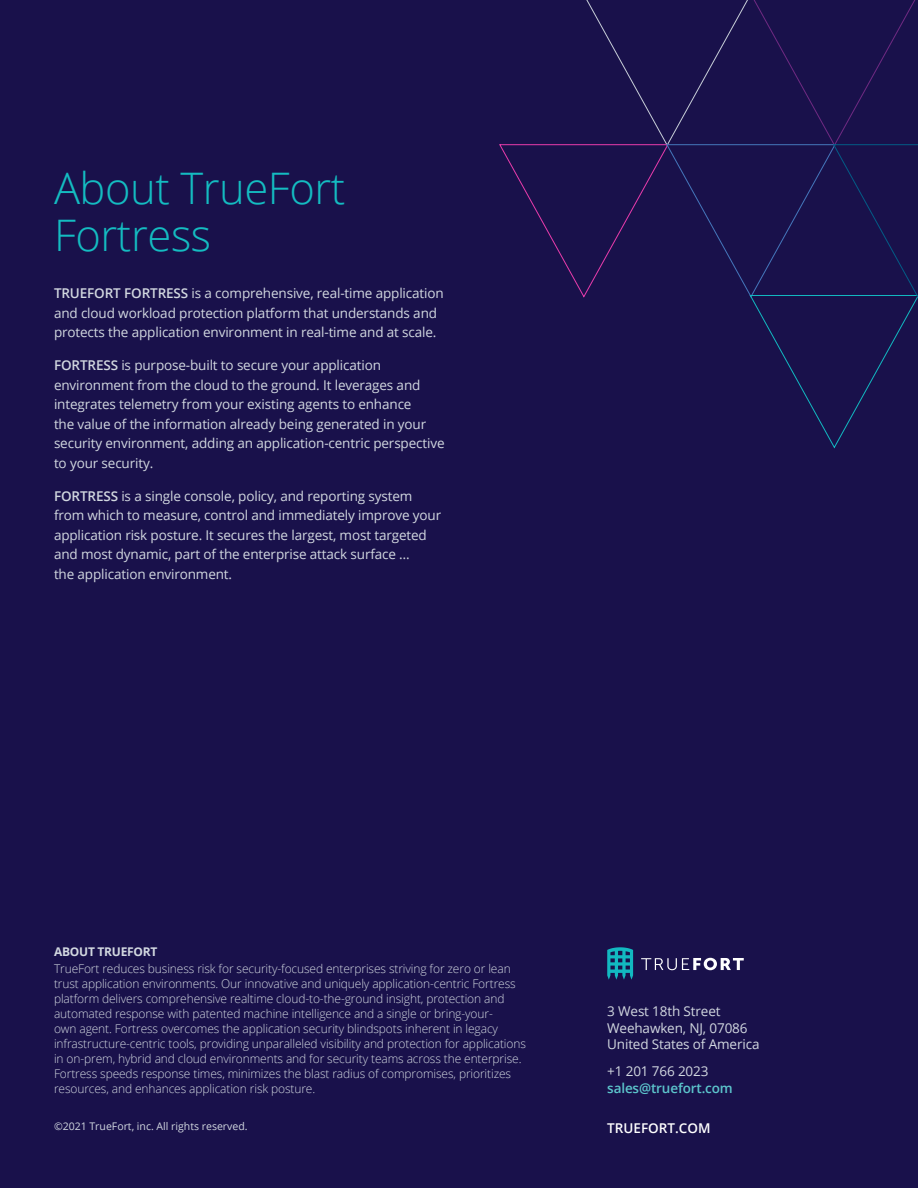
<style>
.page{position:relative;width:918px;height:1188px;background:#19114b}
.page>*{position:absolute;margin:0;border:0;box-sizing:border-box;transform-origin:0 0}
.t1{font:300 43.5px/46.5px "Open Sans";letter-spacing:-.01em;color:#14bcc1}
.t2{font:13.5px/19.5px "Open Sans";letter-spacing:-.01em;color:#d2d8e0}
.t3{font:600 13.5px "Open Sans";letter-spacing:-.01em;color:#5cc5cc}
.t4{font:600 13.5px "Open Sans";color:#fff}
.t5{font:300 12px/15px "Open Sans";letter-spacing:-.01em;color:#d2d8e0}
.t6{font:700 12px "Open Sans";letter-spacing:-.02em;color:#d2d8e0}
.t7{font:10.5px "Open Sans";color:#d2d8e0}
.s1{font-weight:600}
</style>
<div class="page">
<svg style="left:641px;top:958px;width:103px;height:12px"></svg>
<svg style="left:607px;top:947px;width:26px;height:33px"></svg>
<svg style="left:499px;top:0;width:419px;height:449px"></svg>
<h1 class="t1" style="left:54px;top:170px;width:293px">About TrueFort<br>Fortress</h1>
<p class="t2" style="left:54px;top:285px;width:391px"><span class="s1">TRUEFORT FORTRESS</span> is a comprehensive, real-time application and cloud workload protection platform that understands and protects the application environment in real-time and at scale.</p>
<p class="t2" style="left:54px;top:357px;width:392px"><span class="s1">FORTRESS</span> is purpose-built to secure your application environment from the cloud to the ground. It leverages and integrates telemetry from your existing agents to enhance<br>the value of the information already being generated in your security environment, adding an application-centric perspective to your security.</p>
<p class="t2" style="left:54px;top:488px;width:389px"><span class="s1">FORTRESS</span> is a single console, policy, and reporting system from which to measure, control and immediately improve your application risk posture. It secures the largest, most targeted and most dynamic, part of the enterprise attack surface …<br>the application environment.</p>
<p class="t6" style="left:54px;top:947px;width:105px">ABOUT TRUEFORT</p>
<p class="t5" style="left:54px;top:962px;width:473px">TrueFort reduces business risk for security-focused enterprises striving for zero or lean trust application environments. Our innovative and uniquely application-centric Fortress platform delivers comprehensive realtime cloud-to-the-ground insight, protection and automated response with patented machine intelligence and a single or bring-your-<br>own agent. Fortress overcomes the application security blindspots inherent in legacy infrastructure-centric tools, providing unparalleled visibility and protection for applications in on-prem, hybrid and cloud environments and for security teams across the enterprise.<br>Fortress speeds response times, minimizes the blast radius of compromises, prioritizes resources, and enhances application risk posture.</p>
<p class="t2" style="left:607px;top:1004px;width:154px;line-height:16.5px">3 West 18th Street<br>Weehawken, NJ, 07086<br>United States of America</p>
<p class="t2" style="left:607px;top:1063px;width:103px">+1 201 766 2023</p>
<p class="t3" style="left:607px;top:1082px;width:127px">sales@truefort.com</p>
<p class="t7" style="left:54px;top:1122px;width:195px">©2021 TrueFort, inc. All rights reserved.</p>
<p class="t4" style="left:607px;top:1122px;width:105px">TRUEFORT.COM</p>
</div>
